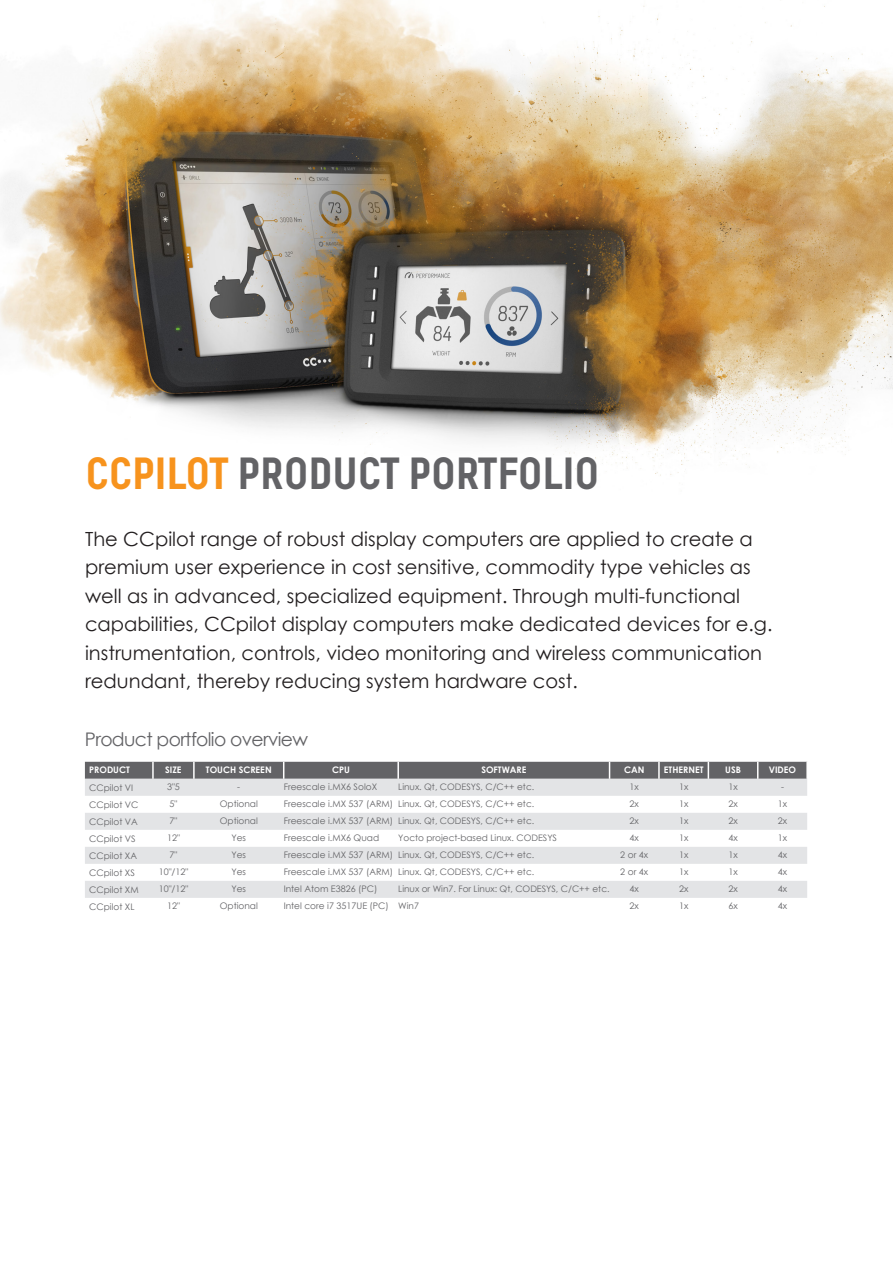
<style>
.page{position:relative;width:893px;height:1263px;background:#fff}
.page>*{position:absolute;margin:0;border:0;box-sizing:border-box;transform-origin:0 0}
.Preamble{font:700 45px "Decima Pro A";letter-spacing:-.02em;color:#636366}
.Preamble-2{font:19.5px/28.5px "Century Gothic";color:#231f20}
._04_Standard_models{font:18.75px "Century Gothic";letter-spacing:-.035em;color:#636366}
.A_Standard_models{font:9px "Century Gothic";color:#636366}
.Cell_2{font:9px "Century Gothic";color:#636366}
.A_Standard_models-2{font:700 9px "Century Gothic";color:#fff}
.Cell_2-2{font:8.85px "Century Gothic";color:#636366}
.s1{color:#f7931d}
</style>
<div class="page">
<svg style="left:85px;top:779px;width:722px;height:119px;fill:#e3e4e6"></svg>
<svg style="left:85px;top:762px;width:722px;height:17px;background:#68686b"></svg>
<img style="left:0;top:0;width:893px;height:476px">
<p class="Preamble" style="left:85px;top:446px;width:516px"><span class="s1">CCPILOT</span> PRODUCT PORTFOLIO</p>
<p class="Preamble-2" style="left:85px;top:524px;width:689px">The CCpilot range of robust display computers are applied to create a premium user experience in cost sensitive, commodity type vehicles as well as in advanced, specialized equipment. Through multi-functional capabilities, CCpilot display computers make dedicated devices for e.g. instrumentation, controls, video monitoring and wireless communication redundant, thereby reducing system hardware cost.</p>
<p class="_04_Standard_models" style="left:85px;top:726px;width:225px">Product portfolio overview</p>
<p class="A_Standard_models-2" style="left:89px;top:763px;width:42px">PRODUCT</p>
<p class="A_Standard_models-2" style="left:165px;top:763px;width:18px">SIZE</p>
<p class="A_Standard_models-2" style="left:206px;top:763px;width:67px">TOUCH SCREEN</p>
<p class="A_Standard_models-2" style="left:332px;top:763px;width:19px">CPU</p>
<p class="A_Standard_models-2" style="left:481px;top:763px;width:47px">SOFTWARE</p>
<p class="A_Standard_models-2" style="left:624px;top:763px;width:22px">CAN</p>
<p class="A_Standard_models-2" style="left:664px;top:763px;width:41px">ETHERNET</p>
<p class="A_Standard_models-2" style="left:725px;top:763px;width:17px">USB</p>
<p class="A_Standard_models-2" style="left:769px;top:763px;width:29px">VIDEO</p>
<p class="Cell_2" style="left:89px;top:781px;width:46px">CCpilot VI</p>
<p class="A_Standard_models" style="left:167px;top:780px;width:14px">3"5</p>
<p class="A_Standard_models" style="left:237px;top:780px;width:4px">-</p>
<p class="A_Standard_models" style="left:284px;top:780px;width:95px">Freescale i.MX6 SoloX</p>
<p class="Cell_2-2" style="left:398px;top:781px;width:138px">Linux. Qt, CODESYS, C/C++ etc.</p>
<p class="A_Standard_models" style="left:630px;top:780px;width:11px">1x</p>
<p class="A_Standard_models" style="left:679px;top:780px;width:11px">1x</p>
<p class="A_Standard_models" style="left:728px;top:780px;width:11px">1x</p>
<p class="A_Standard_models" style="left:781px;top:780px;width:4px">-</p>
<p class="Cell_2" style="left:89px;top:798px;width:51px">CCpilot VC</p>
<p class="A_Standard_models" style="left:170px;top:797px;width:9px">5"</p>
<p class="A_Standard_models" style="left:220px;top:797px;width:40px">Optional</p>
<p class="A_Standard_models" style="left:284px;top:797px;width:111px">Freescale i.MX 537 (ARM)</p>
<p class="Cell_2-2" style="left:398px;top:798px;width:138px">Linux. Qt, CODESYS, C/C++ etc.</p>
<p class="A_Standard_models" style="left:630px;top:797px;width:11px">2x</p>
<p class="A_Standard_models" style="left:679px;top:797px;width:11px">1x</p>
<p class="A_Standard_models" style="left:728px;top:797px;width:11px">2x</p>
<p class="A_Standard_models" style="left:778px;top:797px;width:11px">1x</p>
<p class="Cell_2" style="left:89px;top:815px;width:50px">CCpilot VA</p>
<p class="A_Standard_models" style="left:170px;top:814px;width:9px">7"</p>
<p class="A_Standard_models" style="left:220px;top:814px;width:40px">Optional</p>
<p class="A_Standard_models" style="left:284px;top:814px;width:111px">Freescale i.MX 537 (ARM)</p>
<p class="Cell_2-2" style="left:398px;top:815px;width:138px">Linux. Qt, CODESYS, C/C++ etc.</p>
<p class="A_Standard_models" style="left:630px;top:814px;width:11px">2x</p>
<p class="A_Standard_models" style="left:679px;top:814px;width:11px">1x</p>
<p class="A_Standard_models" style="left:728px;top:814px;width:11px">2x</p>
<p class="A_Standard_models" style="left:778px;top:814px;width:11px">2x</p>
<p class="Cell_2" style="left:89px;top:832px;width:48px">CCpilot VS</p>
<p class="A_Standard_models" style="left:167px;top:831px;width:14px">12"</p>
<p class="A_Standard_models" style="left:231px;top:831px;width:16px">Yes</p>
<p class="A_Standard_models" style="left:284px;top:831px;width:97px">Freescale i.MX6 Quad</p>
<p class="Cell_2-2" style="left:398px;top:832px;width:160px">Yocto project-based Linux. CODESYS</p>
<p class="A_Standard_models" style="left:630px;top:831px;width:11px">4x</p>
<p class="A_Standard_models" style="left:679px;top:831px;width:11px">1x</p>
<p class="A_Standard_models" style="left:728px;top:831px;width:11px">4x</p>
<p class="A_Standard_models" style="left:778px;top:831px;width:11px">1x</p>
<p class="Cell_2" style="left:89px;top:849px;width:49px">CCpilot XA</p>
<p class="A_Standard_models" style="left:170px;top:848px;width:9px">7"</p>
<p class="A_Standard_models" style="left:231px;top:848px;width:16px">Yes</p>
<p class="A_Standard_models" style="left:284px;top:848px;width:111px">Freescale i.MX 537 (ARM)</p>
<p class="Cell_2-2" style="left:398px;top:849px;width:138px">Linux. Qt, CODESYS, C/C++ etc.</p>
<p class="A_Standard_models" style="left:620px;top:848px;width:29px">2 or 4x</p>
<p class="A_Standard_models" style="left:679px;top:848px;width:11px">1x</p>
<p class="A_Standard_models" style="left:728px;top:848px;width:11px">1x</p>
<p class="A_Standard_models" style="left:778px;top:848px;width:11px">4x</p>
<p class="Cell_2" style="left:89px;top:866px;width:47px">CCpilot XS</p>
<p class="A_Standard_models" style="left:159px;top:865px;width:31px">10"/12"</p>
<p class="A_Standard_models" style="left:231px;top:865px;width:16px">Yes</p>
<p class="A_Standard_models" style="left:284px;top:865px;width:111px">Freescale i.MX 537 (ARM)</p>
<p class="Cell_2-2" style="left:398px;top:866px;width:138px">Linux. Qt, CODESYS, C/C++ etc.</p>
<p class="A_Standard_models" style="left:620px;top:865px;width:29px">2 or 4x</p>
<p class="A_Standard_models" style="left:679px;top:865px;width:11px">1x</p>
<p class="A_Standard_models" style="left:728px;top:865px;width:11px">1x</p>
<p class="A_Standard_models" style="left:778px;top:865px;width:11px">4x</p>
<p class="Cell_2" style="left:89px;top:883px;width:51px">CCpilot XM</p>
<p class="A_Standard_models" style="left:159px;top:882px;width:31px">10"/12"</p>
<p class="A_Standard_models" style="left:231px;top:882px;width:16px">Yes</p>
<p class="A_Standard_models" style="left:284px;top:882px;width:95px">Intel Atom E3826 (PC)</p>
<p class="Cell_2-2" style="left:398px;top:883px;width:213px">Linux or Win7. For Linux: Qt, CODESYS, C/C++ etc.</p>
<p class="A_Standard_models" style="left:630px;top:882px;width:11px">4x</p>
<p class="A_Standard_models" style="left:679px;top:882px;width:11px">2x</p>
<p class="A_Standard_models" style="left:728px;top:882px;width:11px">2x</p>
<p class="A_Standard_models" style="left:778px;top:882px;width:11px">4x</p>
<p class="Cell_2" style="left:89px;top:900px;width:47px">CCpilot XL</p>
<p class="A_Standard_models" style="left:167px;top:899px;width:14px">12"</p>
<p class="A_Standard_models" style="left:220px;top:899px;width:40px">Optional</p>
<p class="A_Standard_models" style="left:284px;top:899px;width:107px">Intel core i7 3517UE (PC)</p>
<p class="Cell_2-2" style="left:398px;top:900px;width:22px">Win7</p>
<p class="A_Standard_models" style="left:630px;top:899px;width:11px">2x</p>
<p class="A_Standard_models" style="left:679px;top:899px;width:11px">1x</p>
<p class="A_Standard_models" style="left:728px;top:899px;width:11px">6x</p>
<p class="A_Standard_models" style="left:778px;top:899px;width:11px">4x</p>
</div>
